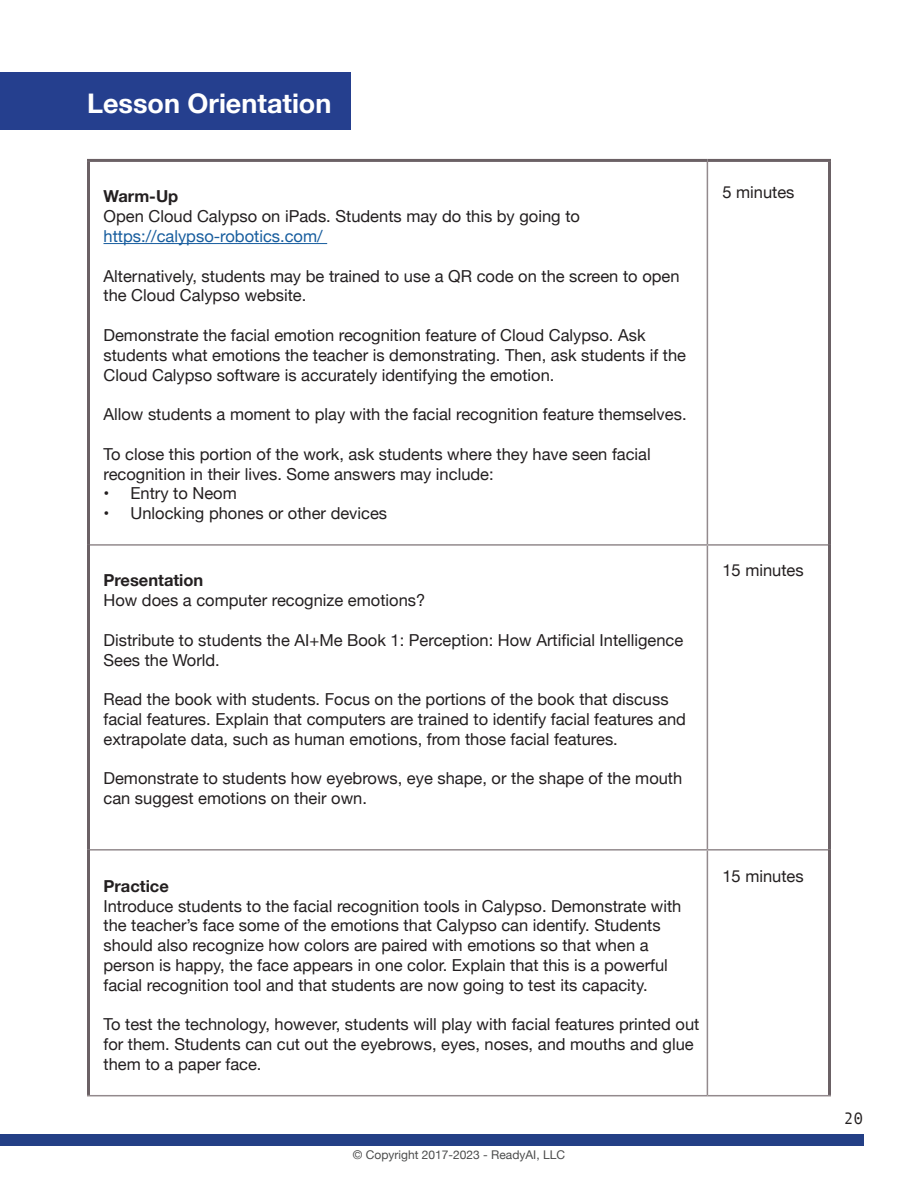
<style>
.page{position:relative;width:918px;height:1188px;background:#fff}
.page>*{position:absolute;margin:0;border:0;box-sizing:border-box;transform-origin:0 0}
.t1{font:700 27px "Helvetica Neue";color:#fff}
.t2{font:16.5px/19.8px "Helvetica Neue";color:#231f20}
.t3{font:16.5px "Helvetica Neue";color:#175d9e}
.t4{font:700 16.5px "Helvetica Neue";color:#231f20}
.t5{font:16.5px "Andale Mono";color:#231f20}
.t6{font:12px "Helvetica Neue";color:#4b4c4c}
</style>
<div class="page">
<div style="left:0;top:1134px;width:863px;height:11px;background:#233f86"></div>
<div style="left:0;top:72px;width:351px;height:58px;background:#253f8e"></div>
<hr style="left:87px;top:159px;width:620px;height:3px;background:#6b6165">
<hr style="left:87px;top:162px;width:3px;height:383px;background:#6b6165">
<hr style="left:707px;top:159px;width:124px;height:3px;background:#6b6165">
<hr style="left:828px;top:162px;width:3px;height:383px;background:#6b6165">
<hr style="left:87px;top:545px;width:3px;height:305px;background:#6b6165">
<hr style="left:828px;top:545px;width:3px;height:305px;background:#6b6165">
<hr style="left:87px;top:850px;width:3px;height:245px;background:#6b6165">
<hr style="left:828px;top:850px;width:3px;height:245px;background:#6b6165">
<hr style="left:707px;top:162px;width:1px;height:382px;background:#938a8d">
<hr style="left:90px;top:544px;width:617px;height:2px;background:#938a8d">
<hr style="left:707px;top:544px;width:121px;height:2px;background:#938a8d">
<hr style="left:707px;top:546px;width:1px;height:303px;background:#938a8d">
<hr style="left:90px;top:849px;width:617px;height:2px;background:#938a8d">
<hr style="left:707px;top:849px;width:121px;height:2px;background:#938a8d">
<hr style="left:707px;top:851px;width:1px;height:244px;background:#938a8d">
<hr style="left:87px;top:1095px;width:620px;height:1px;background:#938a8d">
<hr style="left:707px;top:1095px;width:124px;height:1px;background:#938a8d">
<hr style="left:104px;top:243px;width:223px;height:1px;background:#175d9e">
<h1 class="t1" style="left:87px;top:83px;width:246px">Lesson Orientation</h1>
<p class="t4" style="left:104px;top:183px;width:76px">Warm-Up</p>
<p class="t2" style="left:104px;top:207px;width:478px">Open Cloud Calypso on iPads. Students may do this by going to</p>
<p class="t3" style="left:104px;top:224px;width:221px">https://calypso-robotics.com/</p>
<p class="t2" style="left:104px;top:267px;width:578px">Alternatively, students may be trained to use a QR code on the screen to open the Cloud Calypso website.</p>
<p class="t2" style="left:104px;top:326px;width:584px">Demonstrate the facial emotion recognition feature of Cloud Calypso. Ask students what emotions the teacher is demonstrating. Then, ask students if the<br>Cloud Calypso software is accurately identifying the emotion.</p>
<p class="t2" style="left:104px;top:405px;width:585px">Allow students a moment to play with the facial recognition feature themselves.</p>
<p class="t2" style="left:104px;top:445px;width:549px">To close this portion of the work, ask students where they have seen facial recognition in their lives. Some answers may include:</p>
<p class="t2" style="left:104px;top:484px;width:135px">• Entry to Neom</p>
<p class="t2" style="left:104px;top:504px;width:285px">• Unlocking phones or other devices</p>
<p class="t4" style="left:104px;top:568px;width:101px">Presentation</p>
<p class="t2" style="left:104px;top:591px;width:323px">How does a computer recognize emotions?</p>
<p class="t2" style="left:104px;top:631px;width:581px">Distribute to students the AI+Me Book 1: Perception: How Artificial Intelligence<br>Sees the World.</p>
<p class="t2" style="left:104px;top:690px;width:584px">Read the book with students. Focus on the portions of the book that discuss facial features. Explain that computers are trained to identify facial features and extrapolate data, such as human emotions, from those facial features.</p>
<p class="t2" style="left:104px;top:770px;width:580px">Demonstrate to students how eyebrows, eye shape, or the shape of the mouth can suggest emotions on their own.</p>
<p class="t2" style="left:722px;top:183px;width:74px">5 minutes</p>
<p class="t2" style="left:722px;top:561px;width:83px">15 minutes</p>
<p class="t4" style="left:104px;top:873px;width:67px">Practice</p>
<p class="t2" style="left:104px;top:897px;width:579px">Introduce students to the facial recognition tools in Calypso. Demonstrate with the teacher’s face some of the emotions that Calypso can identify. Students should also recognize how colors are paired with emotions so that when a person is happy, the face appears in one color. Explain that this is a powerful facial recognition tool and that students are now going to test its capacity.</p>
<p class="t2" style="left:104px;top:1015px;width:597px">To test the technology, however, students will play with facial features printed out for them. Students can cut out the eyebrows, eyes, noses, and mouths and glue them to a paper face.</p>
<p class="t2" style="left:722px;top:867px;width:83px">15 minutes</p>
<p class="t6" style="left:353px;top:1146px;width:214px">© Copyright 2017-2023 - ReadyAI, LLC</p>
<p class="t5" style="left:844px;top:1108px;width:21px">20</p>
</div>
